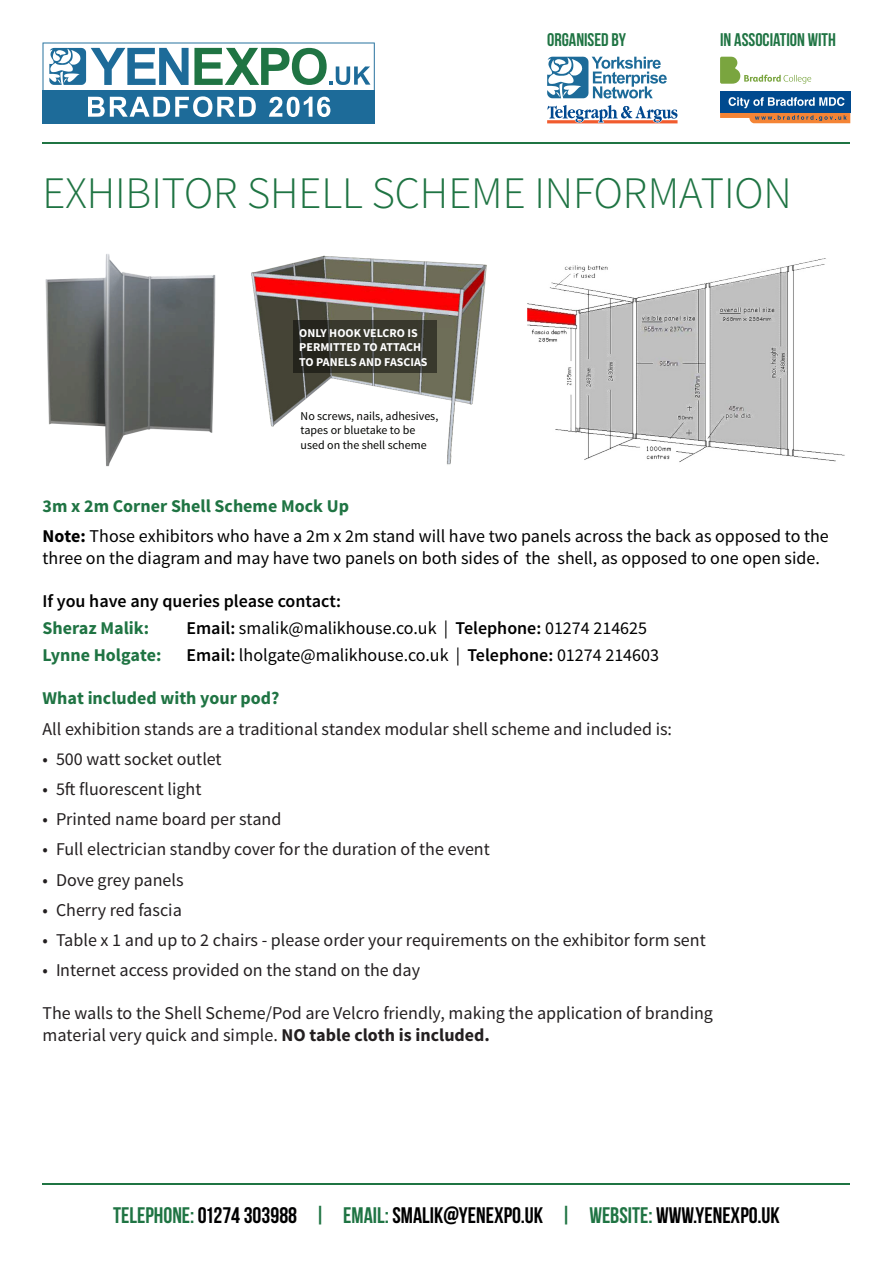
<style>
.page{position:relative;width:893px;height:1263px;background:#fff}
.page>*{position:absolute;margin:0;border:0;box-sizing:border-box;transform-origin:0 0}
.t1{font:300 45px "Source Sans Pro";color:#1f7443}
.t2{font:22.5px "Bebas Neue";color:#000001}
.t3{font:18.3px "Bebas Neue";color:#1f7443}
.t4{font:18px "Source Sans Pro";color:#231f20}
.t5{font:18px/21.6px "Source Sans Pro";color:#000}
.t6{font:700 18px "Source Sans Pro";color:#1f7443}
.t7{font:600 18px "Source Sans Pro";color:#000}
.t8{font:12px/14.4px "Source Sans Pro";color:#040503}
.t9{font:700 12px/14.4px "Source Sans Pro";color:#fff}
.s1{font-weight:700}
.s2{font-weight:600}
.s3{color:#1f7443}
</style>
<div class="page">
<div style="left:43px;top:90px;width:332px;height:33px;background:#1d6b99"></div>
<svg style="left:43px;top:43px;width:332px;height:74px"></svg>
<hr style="left:43px;top:143px;width:807px;height:1px;background:#1f7443">
<hr style="left:43px;top:1183px;width:807px;height:1px;background:#1f7443">
<img style="left:45px;top:254px;width:171px;height:213px">
<img style="left:251px;top:255px;width:236px;height:210px">
<img style="left:527px;top:258px;width:318px;height:205px">
<svg style="left:547px;top:57px;width:120px;height:41px"></svg>
<svg style="left:547px;top:105px;width:130px;height:18px"></svg>
<div style="left:720px;top:91px;width:130px;height:21px;background:#004a8f"></div>
<svg style="left:720px;top:97px;width:130px;height:26px"></svg>
<svg style="left:720px;top:57px;width:91px;height:27px"></svg>
<svg style="left:293px;top:321px;width:143px;height:52px;fill:#39392d"></svg>
<p class="t3" style="left:547px;top:30px;width:80px">ORGANISED BY</p>
<p class="t3" style="left:720px;top:30px;width:117px">IN ASSOCIATION WITH</p>
<p class="t1" style="left:43px;top:166px;width:751px">EXHIBITOR SHELL SCHEME INFORMATION</p>
<p class="t9" style="left:299px;top:326px;width:130px">ONLY HOOK VELCRO IS<br>PERMITTED TO ATTACH<br>TO PANELS AND FASCIAS</p>
<p class="t8" style="left:301px;top:409px;width:139px">No screws, nails, adhesives, tapes or bluetake to be used on the shell scheme</p>
<p class="t6" style="left:43px;top:494px;width:308px">3m x 2m Corner Shell Scheme Mock Up</p>
<p class="t5" style="left:43px;top:526px;width:788px"><span class="s1">Note:</span> Those exhibitors who have a 2m x 2m stand will have two panels across the back as opposed to the three on the diagram and may have two panels on both sides of the shell, as opposed to one open side.</p>
<p class="t7" style="left:43px;top:590px;width:300px">If you have any queries please contact:</p>
<p class="t6" style="left:43px;top:617px;width:108px">Sheraz Malik:</p>
<p class="t5" style="left:187px;top:618px;width:462px"><span class="s2">Email:</span> smalik@malikhouse.co.uk | <span class="s2">Telephone:</span> 01274 214625</p>
<p class="t6" style="left:43px;top:644px;width:120px">Lynne Holgate:</p>
<p class="t5" style="left:187px;top:645px;width:474px"><span class="s2">Email:</span> lholgate@malikhouse.co.uk | <span class="s2">Telephone:</span> 01274 214603</p>
<p class="t6" style="left:43px;top:687px;width:239px">What included with your pod?</p>
<p class="t4" style="left:43px;top:718px;width:631px">All exhibition stands are a traditional standex modular shell scheme and included is:</p>
<p class="t4" style="left:43px;top:748px;width:181px">• 500 watt socket outlet</p>
<p class="t4" style="left:43px;top:778px;width:160px">• 5ft fluorescent light</p>
<p class="t4" style="left:43px;top:808px;width:240px">• Printed name board per stand</p>
<p class="t4" style="left:43px;top:838px;width:449px">• Full electrician standby cover for the duration of the event</p>
<p class="t4" style="left:43px;top:868px;width:143px">• Dove grey panels</p>
<p class="t4" style="left:43px;top:898px;width:141px">• Cherry red fascia</p>
<p class="t4" style="left:43px;top:929px;width:665px">• Table x 1 and up to 2 chairs - please order your requirements on the exhibitor form sent</p>
<p class="t4" style="left:43px;top:959px;width:379px">• Internet access provided on the stand on the day</p>
<p class="t4" style="left:43px;top:1002px;width:672px">The walls to the Shell Scheme/Pod are Velcro friendly, making the application of branding</p>
<p class="t4" style="left:43px;top:1023px;width:449px">material very quick and simple. <span class="s1">NO table cloth is included.</span></p>
<p class="t2" style="left:113px;top:1202px;width:668px"><span class="s3">TELEPHONE:</span> 01274 303988 <span class="s3">| EMAIL:</span> SMALIK@YENEXPO.UK <span class="s3">| WEBSITE:</span> WWW.YENEXPO.UK</p>
</div>
